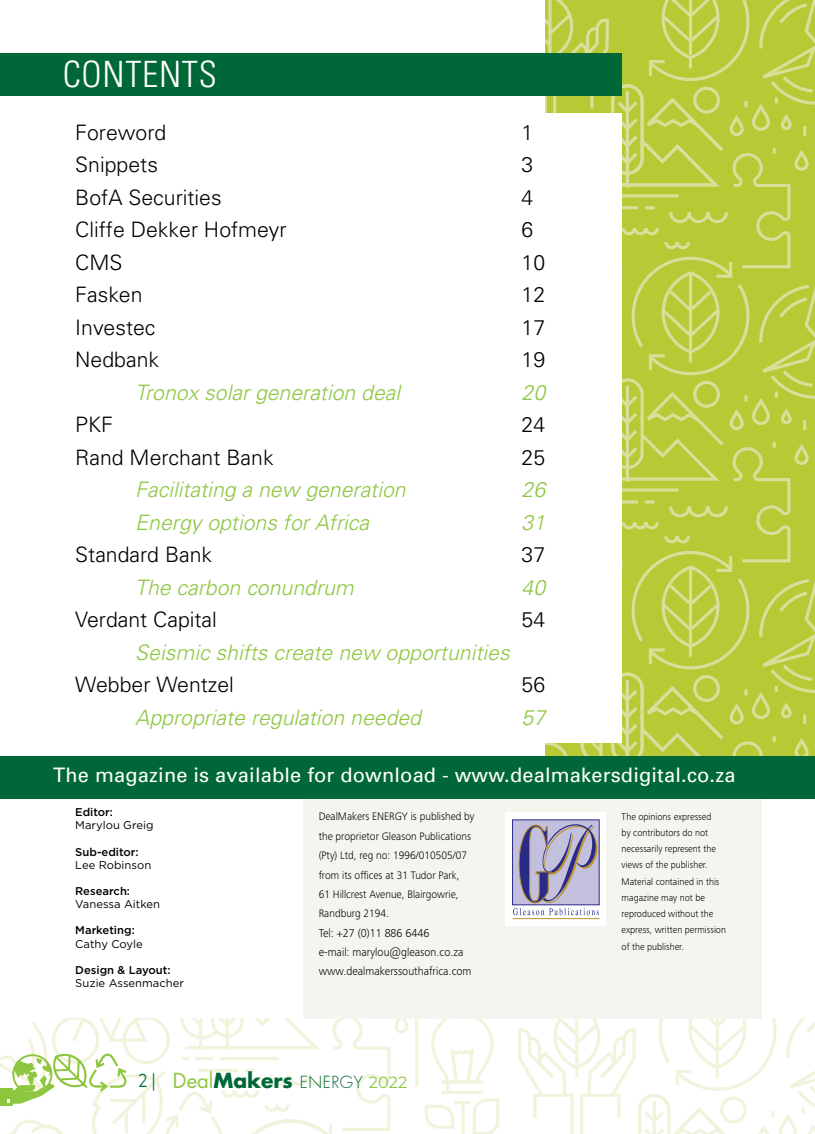
<style>
.page{position:relative;width:815px;height:1134px;background:#fff}
.page>*{position:absolute;margin:0;border:0;box-sizing:border-box;transform-origin:0 0}
.t1{font:300 condensed 36.25px "Univers";letter-spacing:.02em;color:#fff}
.t2{font:italic 300 21.25px "Univers";color:#8dc63f}
.t3{font:300 21.25px "Univers";color:#000}
.t4{font:700 20.25px "Futura";color:#006838}
.t5{font:20px "Univers";letter-spacing:.01em;color:#fff}
.t6{font:300 11.88px/19.4px "Frutiger Next Pro";color:#000;scale:.95 1}
.t7{font:300 11.25px/19.4px "Frutiger Next Pro";color:#000;scale:.95 1}
.t8{font:11.25px "Gotham";color:#000}
.t9{font:500 11.25px "Gotham";color:#000}
.t10{font:300 10px/16.2px "Frutiger Next Pro";color:#000;scale:.95 1}
.s1{font-family:"Montserrat";font-weight:400;font-size:18.75px}
.s2{font-weight:400;color:#8dc63f}
.s3{font-weight:300;font-size:16.25px}
.s4{font-family:"Montserrat";font-weight:400;font-size:16.25px;color:#8dc63f}
</style>
<div class="page">
<svg style="left:353px;top:1019px;width:462px;height:115px"></svg>
<svg style="left:0;top:1019px;width:353px;height:115px"></svg>
<svg style="left:25px;top:1111px;width:328px;height:23px"></svg>
<div style="left:0;top:1089px;width:13px;height:17px;background:#8dc63f"></div>
<svg style="left:7px;top:1050px;width:122px;height:53px"></svg>
<svg style="left:545px;top:0;width:265px;height:756px;background:#bccc44"></svg>
<div style="left:0;top:53px;width:622px;height:43px;background:#006838"></div>
<div style="left:303px;top:756px;width:459px;height:263px;background:#f3f5ee"></div>
<div style="left:506px;top:812px;width:100px;height:114px;background:#fff"></div>
<div style="left:512px;top:819px;width:88px;height:86px;background:#c3c0dd;border:1px solid #2a2b87"></div>
<hr style="left:513px;top:918px;width:87px;height:1px;background:#be9532">
<svg style="left:513px;top:824px;width:86px;height:91px"></svg>
<div style="left:212px;top:114px;width:410px;height:629px;background:#fff"></div>
<div style="left:0;top:756px;width:815px;height:42px;background:#006838"></div>
<svg style="left:814px;top:0;width:1px;height:83px"></svg>
<h1 class="t1" style="left:63px;top:52px;width:156px">CONTENTS</h1>
<h2 class="t3" style="left:75px;top:120px;width:92px">Foreword</h2>
<h2 class="t3" style="left:522px;top:120px;width:13px">1</h2>
<h2 class="t3" style="left:75px;top:152px;width:84px">Snippets</h2>
<h2 class="t3" style="left:522px;top:152px;width:13px">3</h2>
<h2 class="t3" style="left:75px;top:185px;width:148px">BofA Securities</h2>
<h2 class="t3" style="left:522px;top:185px;width:13px">4</h2>
<h2 class="t3" style="left:75px;top:217px;width:213px">Cliffe Dekker Hofmeyr</h2>
<h2 class="t3" style="left:522px;top:217px;width:13px">6</h2>
<h2 class="t3" style="left:75px;top:249px;width:49px">CMS</h2>
<h2 class="t3" style="left:522px;top:249px;width:25px">10</h2>
<h2 class="t3" style="left:75px;top:282px;width:69px">Fasken</h2>
<h2 class="t3" style="left:522px;top:282px;width:25px">12</h2>
<h2 class="t3" style="left:75px;top:314px;width:82px">Investec</h2>
<h2 class="t3" style="left:522px;top:314px;width:25px">17</h2>
<h2 class="t3" style="left:75px;top:347px;width:85px">Nedbank</h2>
<h2 class="t3" style="left:522px;top:347px;width:25px">19</h2>
<h2 class="t2" style="left:135px;top:379px;width:266px">Tronox solar generation deal</h2>
<h2 class="t2" style="left:522px;top:379px;width:25px">20</h2>
<h2 class="t3" style="left:75px;top:412px;width:39px">PKF</h2>
<h2 class="t3" style="left:522px;top:412px;width:25px">24</h2>
<h2 class="t3" style="left:75px;top:444px;width:200px">Rand Merchant Bank</h2>
<h2 class="t3" style="left:522px;top:444px;width:25px">25</h2>
<h2 class="t2" style="left:135px;top:477px;width:272px">Facilitating a new generation</h2>
<h2 class="t2" style="left:522px;top:477px;width:25px">26</h2>
<h2 class="t2" style="left:135px;top:509px;width:235px">Energy options for Africa</h2>
<h2 class="t2" style="left:522px;top:509px;width:25px">31</h2>
<h2 class="t3" style="left:75px;top:542px;width:138px">Standard Bank</h2>
<h2 class="t3" style="left:522px;top:542px;width:25px">37</h2>
<h2 class="t2" style="left:135px;top:574px;width:220px">The carbon conundrum</h2>
<h2 class="t2" style="left:522px;top:574px;width:25px">40</h2>
<h2 class="t3" style="left:75px;top:607px;width:143px">Verdant Capital</h2>
<h2 class="t3" style="left:522px;top:607px;width:25px">54</h2>
<h2 class="t2" style="left:135px;top:639px;width:376px">Seismic shifts create new opportunities</h2>
<h2 class="t3" style="left:75px;top:672px;width:160px">Webber Wentzel</h2>
<h2 class="t3" style="left:522px;top:672px;width:25px">56</h2>
<h2 class="t2" style="left:135px;top:704px;width:287px">Appropriate regulation needed</h2>
<h2 class="t2" style="left:522px;top:704px;width:25px">57</h2>
<h3 class="t5" style="left:53px;top:763px;width:684px">The magazine is available for download - www.dealmakersdigital.co.za</h3>
<p class="t9" style="left:75px;top:805px;width:39px">Editor:</p>
<p class="t8" style="left:75px;top:818px;width:80px">Marylou Greig</p>
<p class="t9" style="left:75px;top:844px;width:65px">Sub-editor:</p>
<p class="t8" style="left:75px;top:858px;width:77px">Lee Robinson</p>
<p class="t9" style="left:75px;top:884px;width:56px">Research:</p>
<p class="t8" style="left:75px;top:897px;width:86px">Vanessa Aitken</p>
<p class="t9" style="left:75px;top:923px;width:61px">Marketing:</p>
<p class="t8" style="left:75px;top:936px;width:69px">Cathy Coyle</p>
<p class="t9" style="left:75px;top:962px;width:97px">Design &amp; Layout:</p>
<p class="t8" style="left:75px;top:976px;width:110px">Suzie Assenmacher</p>
<p class="t7" style="left:319px;top:807px;width:166px">DealMakers ENERGY is published by the proprietor Gleason Publications (Pty) Ltd, reg no: 1996/010505/07 from its offices at 31 Tudor Park,<br>61 Hillcrest Avenue, Blairgowrie,<br>Randburg 2194.</p>
<p class="t6" style="left:319px;top:923px;width:162px">Tel: +27 (0)11 886 6446<br>e-mail: marylou@gleason.co.za www.dealmakerssouthafrica.com</p>
<h3 class="t4" style="left:139px;top:1067px;width:270px"><span class="s1">2 |</span> <span class="s2">Deal</span>Makers <span class="s3">ENERGY</span> <span class="s4">2022</span></h3>
<p class="t10" style="left:622px;top:808px;width:111px">The opinions expressed<br>by contributors do not necessarily represent the views of the publisher.<br>Material contained in this magazine may not be reproduced without the express, written permission of the publisher.</p>
</div>
